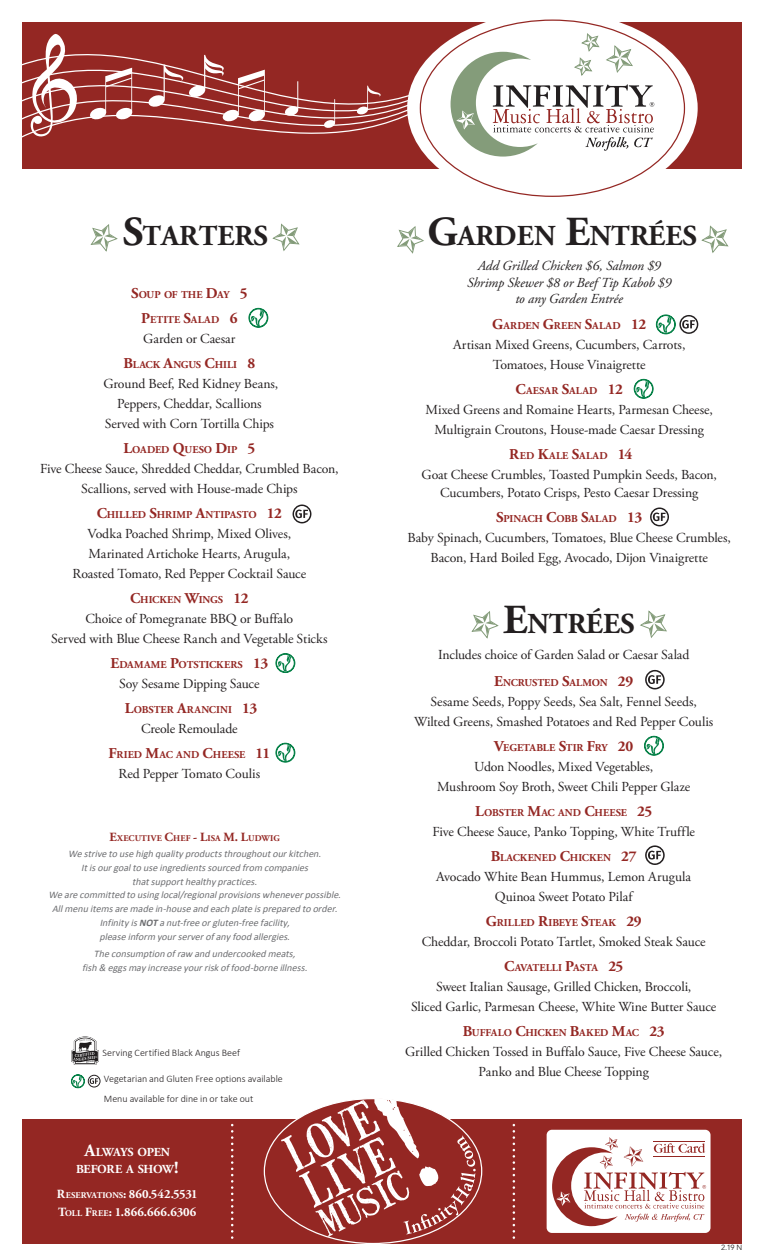
<style>
.page{position:relative;width:765px;height:1260px;background:#fff}
.page>*{position:absolute;margin:0;border:0;box-sizing:border-box;transform-origin:0 0}
.t1{font:700 28.88px "Adobe Garamond Pro";color:#231f20}
.t2{font:13.75px/20px "Adobe Garamond Pro";letter-spacing:-.005em;color:#231f20;text-align:center}
.t3{font:italic 13.75px/16.5px "Adobe Garamond Pro";letter-spacing:-.005em;color:#231f20;text-align:center}
.t4{font:700 12.5px/17.5px "Adobe Garamond Pro";letter-spacing:.005em;color:#fff}
.t5{font:700 12.25px/17.5px "Adobe Garamond Pro";letter-spacing:-.03em;color:#fff;text-align:center}
.t6{font:700 10.5px "Adobe Garamond Pro";color:#942723}
.t7{font:700 10.5px "Adobe Garamond Pro";letter-spacing:.03em;color:#942723}
.t8{font:700 10.5px "Adobe Garamond Pro";letter-spacing:-.02em;color:#942723}
.t9{font:700 10.5px "Adobe Garamond Pro";letter-spacing:-.035em;color:#942723}
.t10{font:italic 10px/13.8px "Calibri";color:#6c6d70;text-align:center}
.t11{font:300 10px/19.8px "Calibri";color:#231f20}
.t12{font:700 8.75px "Adobe Garamond Pro";letter-spacing:.015em;color:#942723}
.t13{font:7.5px "Avenir";color:#231f20}
.s1{font-size:41.25px}
.s2{font-size:15px}
.s3{font-size:12.5px}
.s4{font-weight:700}
.s5{font-size:17.5px}
.s6{font-size:8.75px}
</style>
<div class="page">
<div style="left:22px;top:1119px;width:720px;height:125px;background:#942723"></div>
<svg style="left:231px;top:1124px;width:2px;height:115px"></svg>
<svg style="left:513px;top:1124px;width:2px;height:115px"></svg>
<svg style="left:263px;top:1099px;width:220px;height:145px"></svg>
<svg style="left:248px;top:308px;width:20px;height:20px"></svg>
<svg style="left:272px;top:223px;width:28px;height:28px"></svg>
<svg style="left:90px;top:224px;width:28px;height:28px"></svg>
<svg style="left:634px;top:379px;width:20px;height:20px"></svg>
<svg style="left:701px;top:225px;width:28px;height:28px"></svg>
<svg style="left:397px;top:226px;width:27px;height:28px"></svg>
<svg style="left:640px;top:610px;width:27px;height:28px"></svg>
<svg style="left:471px;top:611px;width:28px;height:28px"></svg>
<svg style="left:645px;top:670px;width:20px;height:19px"></svg>
<svg style="left:656px;top:314px;width:42px;height:21px"></svg>
<svg style="left:650px;top:507px;width:19px;height:19px"></svg>
<svg style="left:71px;top:1074px;width:30px;height:14px"></svg>
<div style="left:22px;top:23px;width:720px;height:146px;background:#942723"></div>
<svg style="left:686px;top:22px;width:12px;height:124px"></svg>
<svg style="left:419px;top:19px;width:267px;height:178px"></svg>
<svg style="left:451px;top:33px;width:203px;height:124px;background:#deded9"></svg>
<svg style="left:22px;top:22px;width:397px;height:125px"></svg>
<svg style="left:29px;top:34px;width:50px;height:103px"></svg>
<svg style="left:148px;top:55px;width:118px;height:67px"></svg>
<svg style="left:284px;top:81px;width:15px;height:35px"></svg>
<svg style="left:323px;top:99px;width:12px;height:29px"></svg>
<svg style="left:356px;top:86px;width:25px;height:29px"></svg>
<svg style="left:89px;top:68px;width:44px;height:52px"></svg>
<svg style="left:71px;top:1037px;width:28px;height:28px"></svg>
<div style="left:547px;top:1130px;width:164px;height:103px;background:#fff;border-radius:5px"></div>
<svg style="left:552px;top:1137px;width:154px;height:89px"></svg>
<svg style="left:293px;top:505px;width:18px;height:18px"></svg>
<svg style="left:645px;top:845px;width:20px;height:20px"></svg>
<svg style="left:644px;top:736px;width:20px;height:20px"></svg>
<svg style="left:275px;top:653px;width:20px;height:20px"></svg>
<svg style="left:275px;top:743px;width:20px;height:20px"></svg>
<h1 class="t1" style="left:123px;top:219px;width:147px"><span class="s1">S</span>TARTERS</h1>
<p class="t6" style="left:131px;top:289px;width:118px"><span class="s2">S</span>OUP OF THE <span class="s2">D</span>AY <span class="s2">5</span></p>
<p class="t6" style="left:141px;top:314px;width:98px"><span class="s2">P</span>ETITE <span class="s2">S</span>ALAD <span class="s2">6</span></p>
<p class="t2" style="left:143px;top:330px;width:94px">Garden or Caesar</p>
<p class="t8" style="left:124px;top:359px;width:133px"><span class="s2">B</span>LACK <span class="s2">A</span>NGUS <span class="s2">C</span>HILI <span class="s2">8</span></p>
<p class="t2" style="left:104px;top:375px;width:176px">Ground Beef, Red Kidney Beans,<br>Peppers, Cheddar, Scallions<br>Served with Corn Tortilla Chips</p>
<p class="t6" style="left:123px;top:444px;width:134px"><span class="s2">L</span>OADED <span class="s2">Q</span>UESO <span class="s2">D</span>IP <span class="s2">5</span></p>
<p class="t2" style="left:40px;top:460px;width:300px">Five Cheese Sauce, Shredded Cheddar, Crumbled Bacon,<br>Scallions, served with House-made Chips</p>
<p class="t6" style="left:97px;top:509px;width:187px"><span class="s2">C</span>HILLED <span class="s2">S</span>HRIMP <span class="s2">A</span>NTIPASTO <span class="s2">12</span></p>
<p class="t2" style="left:73px;top:525px;width:235px">Vodka Poached Shrimp, Mixed Olives,<br>Marinated Artichoke Hearts, Arugula,<br>Roasted Tomato, Red Pepper Cocktail Sauce</p>
<p class="t6" style="left:130px;top:594px;width:120px"><span class="s2">C</span>HICKEN <span class="s2">W</span>INGS <span class="s2">12</span></p>
<p class="t2" style="left:51px;top:610px;width:278px">Choice of Pomegranate BBQ or Buffalo<br>Served with Blue Cheese Ranch and Vegetable Sticks</p>
<p class="t6" style="left:111px;top:659px;width:159px"><span class="s2">E</span>DAMAME <span class="s2">P</span>OTSTICKERS <span class="s2">13</span></p>
<p class="t2" style="left:119px;top:675px;width:142px">Soy Sesame Dipping Sauce</p>
<p class="t6" style="left:125px;top:704px;width:134px"><span class="s2">L</span>OBSTER <span class="s2">A</span>RANCINI <span class="s2">13</span></p>
<p class="t2" style="left:141px;top:720px;width:98px">Creole Remoulade</p>
<p class="t6" style="left:109px;top:749px;width:163px"><span class="s2">F</span>RIED <span class="s2">M</span>AC AND <span class="s2">C</span>HEESE <span class="s2">11</span></p>
<p class="t2" style="left:119px;top:765px;width:143px">Red Pepper Tomato Coulis</p>
<p class="t12" style="left:110px;top:833px;width:172px"><span class="s3">E</span>XECUTIVE <span class="s3">C</span>HEF <span class="s3">- L</span>ISA <span class="s3">M. L</span>UDWIG</p>
<p class="t10" style="left:49px;top:847px;width:296px">Westrivetousehighqualityproductsthroughoutourkitchen.<br>Itisourgoaltouseingredientssourcedfrom companies thatsupporthealthypractices.<br>Wearecommittedtousinglocal/regionalprovisionswheneverpossible.<br>Allmenuitemsaremadein-houseandeachplateispreparedtoorder.<br>Infinityis<span class="s4">NOT</span>anut-freeorgluten-freefacility,<br>pleaseinform yourserverofanyfoodallergies.</p>
<p class="t10" style="left:82px;top:947px;width:229px">Theconsumptionofraw andundercookedmeats, fish&amp; eggsmayincreaseyourriskoffood-borneillness.</p>
<p class="t11" style="left:103px;top:1042px;width:139px">Serving Certified Black Angus Beef</p>
<p class="t11" style="left:104px;top:1069px;width:181px">Vegetarian and Gluten Free options available<br>Menu available for dine in or take out</p>
<p class="t5" style="left:76px;top:1143px;width:104px"><span class="s5">A</span>LWAYS OPEN<br>BEFORE A SHOW<span class="s5">!</span></p>
<p class="t4" style="left:57px;top:1186px;width:142px">R<span class="s6">ESERVATIONS</span>: 860.542.5531<br>T<span class="s6">OLL</span> F<span class="s6">REE</span>: 1.866.666.6306</p>
<h1 class="t1" style="left:428px;top:219px;width:271px"><span class="s1">G</span>ARDEN <span class="s1">E</span>NTRÉES</h1>
<p class="t3" style="left:467px;top:258px;width:206px">Add Grilled Chicken $6, Salmon $9<br>Shrimp Skewer $8 or Beef Tip Kabob $9 to any Garden Entrée</p>
<p class="t7" style="left:492px;top:320px;width:155px"><span class="s2">G</span>ARDEN <span class="s2">G</span>REEN <span class="s2">S</span>ALAD <span class="s2">12</span></p>
<p class="t2" style="left:453px;top:336px;width:234px">Artisan Mixed Greens, Cucumbers, Carrots,<br>Tomatoes, House Vinaigrette</p>
<p class="t6" style="left:515px;top:385px;width:109px"><span class="s2">C</span>AESAR <span class="s2">S</span>ALAD <span class="s2">12</span></p>
<p class="t2" style="left:426px;top:401px;width:289px">Mixed Greens and Romaine Hearts, Parmesan Cheese,<br>Multigrain Croutons, House-made Caesar Dressing</p>
<p class="t6" style="left:509px;top:450px;width:125px"><span class="s2">R</span>ED <span class="s2">K</span>ALE <span class="s2">S</span>ALAD <span class="s2">14</span></p>
<p class="t2" style="left:421px;top:467px;width:297px;line-height:18px">Goat Cheese Crumbles, Toasted Pumpkin Seeds, Bacon,<br>Cucumbers, Potato Crisps, Pesto Caesar Dressing</p>
<p class="t6" style="left:496px;top:513px;width:148px"><span class="s2">S</span>PINACH <span class="s2">C</span>OBB <span class="s2">S</span>ALAD <span class="s2">13</span></p>
<p class="t2" style="left:408px;top:529px;width:325px">Baby Spinach, Cucumbers, Tomatoes, Blue Cheese Crumbles,<br>Bacon, Hard Boiled Egg, Avocado, Dijon Vinaigrette</p>
<h1 class="t1" style="left:503px;top:607px;width:133px"><span class="s1">E</span>NTRÉES</h1>
<p class="t2" style="left:438px;top:645px;width:253px">Includes choice of Garden Salad or Caesar Salad</p>
<p class="t6" style="left:494px;top:676px;width:140px"><span class="s2">E</span>NCRUSTED <span class="s2">S</span>ALMON <span class="s2">29</span></p>
<p class="t2" style="left:414px;top:692px;width:301px">Sesame Seeds, Poppy Seeds, Sea Salt, Fennel Seeds,<br>Wilted Greens, Smashed Potatoes and Red Pepper Coulis</p>
<p class="t6" style="left:494px;top:741px;width:141px"><span class="s2">V</span>EGETABLE <span class="s2">S</span>TIR <span class="s2">F</span>RY <span class="s2">20</span></p>
<p class="t2" style="left:437px;top:757px;width:255px">Udon Noodles, Mixed Vegetables,<br>Mushroom Soy Broth, Sweet Chili Pepper Glaze</p>
<p class="t6" style="left:475px;top:806px;width:179px"><span class="s2">L</span>OBSTER <span class="s2">M</span>AC AND <span class="s2">C</span>HEESE <span class="s2">25</span></p>
<p class="t2" style="left:433px;top:822px;width:264px">Five Cheese Sauce, Panko Topping, White Truffle</p>
<p class="t6" style="left:491px;top:851px;width:148px"><span class="s2">B</span>LACKENED <span class="s2">C</span>HICKEN <span class="s2">27</span></p>
<p class="t2" style="left:436px;top:867px;width:256px">Avocado White Bean Hummus, Lemon Arugula<br>Quinoa Sweet Potato Pilaf</p>
<p class="t6" style="left:486px;top:916px;width:157px"><span class="s2">G</span>RILLED <span class="s2">R</span>IBEYE <span class="s2">S</span>TEAK <span class="s2">29</span></p>
<p class="t2" style="left:422px;top:932px;width:285px">Cheddar, Broccoli Potato Tartlet, Smoked Steak Sauce</p>
<p class="t9" style="left:504px;top:961px;width:121px"><span class="s2">C</span>AVATELLI <span class="s2">P</span>ASTA <span class="s2">25</span></p>
<p class="t2" style="left:411px;top:977px;width:307px">Sweet Italian Sausage, Grilled Chicken, Broccoli,<br>Sliced Garlic, Parmesan Cheese, White Wine Butter Sauce</p>
<p class="t6" style="left:463px;top:1026px;width:204px"><span class="s2">B</span>UFFALO <span class="s2">C</span>HICKEN <span class="s2">B</span>AKED <span class="s2">M</span>AC <span class="s2">23</span></p>
<p class="t2" style="left:405px;top:1042px;width:318px">Grilled Chicken Tossed in Buffalo Sauce, Five Cheese Sauce,<br>Panko and Blue Cheese Topping</p>
<p class="t13" style="left:721px;top:1243px;width:23px">2.19 N</p>
</div>
